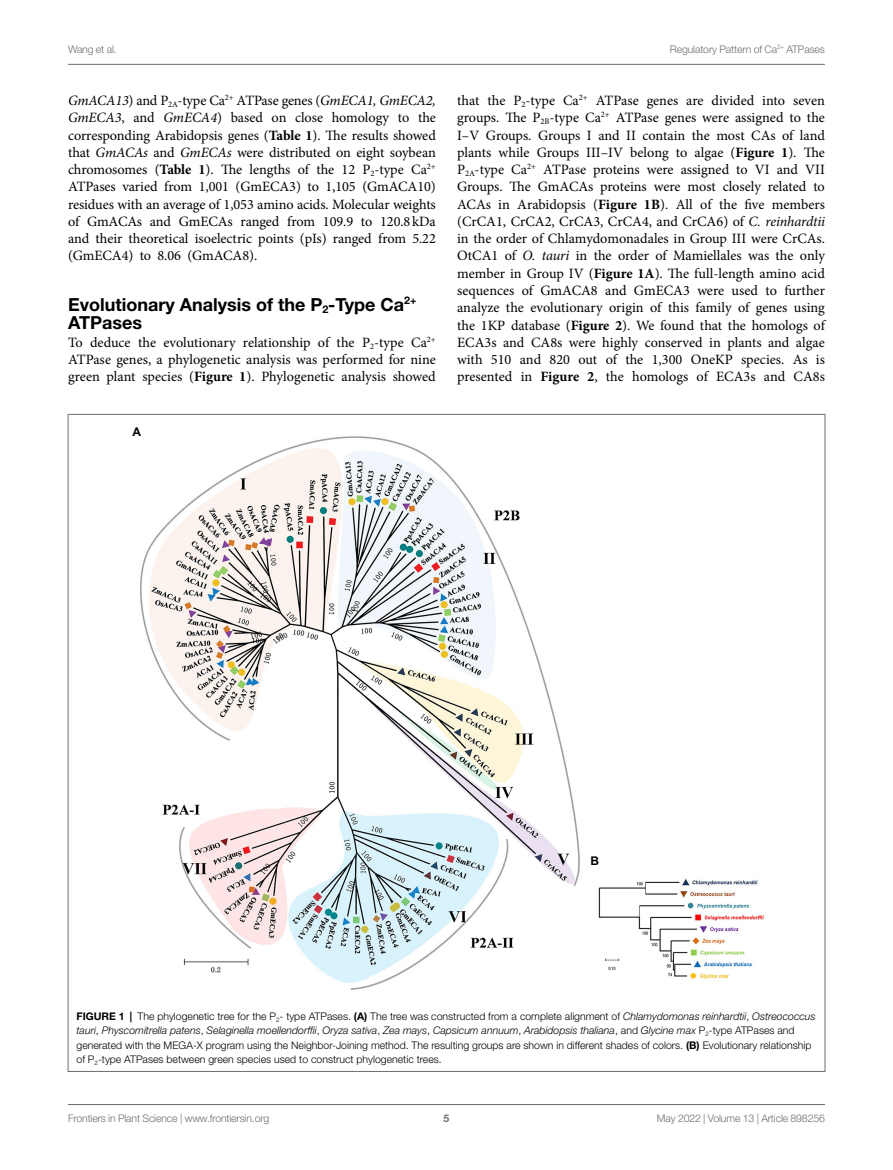
<style>
.page{position:relative;width:893px;height:1170px;background:#fff}
.page>*{position:absolute;margin:0;border:0;box-sizing:border-box;transform-origin:0 0}
.HEAD_2{font:700 18px/18.8px "Helvetica Neue LT Std";color:#000}
.TEXT_FLUSH{font:14.25px/17.2px "Minion Pro";letter-spacing:-.005em;color:#000;text-align:justify}
.t1{font:700 12px "Arial";color:#000}
.FIG_LEG{font:300 10.5px/14.2px "Helvetica Neue LT Std";color:#000}
.t2{font:300 10.5px "Helvetica Neue LT Std";letter-spacing:-.015em;color:#6d6e71}
.t3{font:700 10.5px "Helvetica Neue LT Std";color:#6d6e71}
.s1{font-style:italic}
.s2{font-weight:700}
</style>
<div class="page">
<hr style="left:68px;top:64px;width:757px;height:1px;background:#6d6e71">
<hr style="left:68px;top:1104px;width:757px;height:1px;background:#6d6e71">
<img style="left:140px;top:436px;width:624px;height:554px">
<p class="t2" style="left:68px;top:42px;width:50px">Wang et al.</p>
<p class="t2" style="left:670px;top:42px;width:157px">Regulatory Pattern of Ca<sup>2+</sup> ATPases</p>
<p class="TEXT_FLUSH" style="left:68px;top:92px;width:369px"><span class="s1">GmACA13</span>) and P<sub>2A</sub>-type Ca<sup>2+</sup> ATPase genes (<span class="s1">GmECA1, GmECA2, GmECA3</span>, and <span class="s1">GmECA4</span>) based on close homology to the corresponding Arabidopsis genes (<span class="s2">Table 1</span>). The results showed that <span class="s1">GmACAs</span> and <span class="s1">GmECAs</span> were distributed on eight soybean chromosomes (<span class="s2">Table 1</span>). The lengths of the 12 P<sub>2</sub>-type Ca<sup>2+ </sup>ATPases varied from 1,001 (GmECA3) to 1,105 (GmACA10) residues with an average of 1,053 amino acids. Molecular weights of GmACAs and GmECAs ranged from 109.9 to 120.8kDa and their theoretical isoelectric points (pIs) ranged from 5.22 (GmECA4) to 8.06 (GmACA8).</p>
<p class="HEAD_2" style="left:68px;top:294px;width:350px">Evolutionary Analysis of the P<sub>2</sub>-Type Ca<sup>2+<br></sup>ATPases</p>
<p class="TEXT_FLUSH" style="left:68px;top:333px;width:369px">To deduce the evolutionary relationship of the P<sub>2</sub>-type Ca<sup>2+ </sup>ATPase genes, a phylogenetic analysis was performed for nine green plant species (<span class="s2">Figure 1</span>). Phylogenetic analysis showed</p>
<p class="t1" style="left:132px;top:423px;width:10px">A</p>
<p class="TEXT_FLUSH" style="left:457px;top:92px;width:369px">that the P<sub>2</sub>-type Ca<sup>2+</sup> ATPase genes are divided into seven groups. The P<sub>2B</sub>-type Ca<sup>2+</sup> ATPase genes were assigned to the I–V Groups. Groups I and II contain the most CAs of land plants while Groups III–IV belong to algae (<span class="s2">Figure 1</span>). The P<sub>2A</sub>-type Ca<sup>2+</sup> ATPase proteins were assigned to VI and VII Groups. The GmACAs proteins were most closely related to ACAs in Arabidopsis (<span class="s2">Figure 1B</span>). All of the five members (CrCA1, CrCA2, CrCA3, CrCA4, and CrCA6) of <span class="s1">C. reinhardtii </span>in the order of Chlamydomonadales in Group III were CrCAs.<br>OtCA1 of <span class="s1">O. tauri</span> in the order of Mamiellales was the only member in Group IV (<span class="s2">Figure 1A</span>). The full-length amino acid sequences of GmACA8 and GmECA3 were used to further analyze the evolutionary origin of this family of genes using the 1KP database (<span class="s2">Figure 2</span>). We found that the homologs of ECA3s and CA8s were highly conserved in plants and algae with 510 and 820 out of the 1,300 OneKP species. As is presented in <span class="s2">Figure 2</span>, the homologs of ECA3s and CA8s</p>
<p class="t1" style="left:590px;top:852px;width:10px">B</p>
<p class="FIG_LEG" style="left:77px;top:1009px;width:741px"><span class="s2">FIGURE 1 |</span> The phylogenetic tree for the P<sub>2</sub>- type ATPases. <span class="s2">(A)</span> The tree was constructed from a complete alignment of <span class="s1">Chlamydomonas reinhardtii</span>, <span class="s1">Ostreococcus tauri</span>, <span class="s1">Physcomitrella patens</span>, <span class="s1">Selaginella moellendorffii</span>, <span class="s1">Oryza sativa</span>, <span class="s1">Zea mays</span>, <span class="s1">Capsicum annuum</span>, <span class="s1">Arabidopsis thaliana</span>, and <span class="s1">Glycine max</span> P<sub>2</sub>-type ATPases and generated with the MEGA-X program using the Neighbor-Joining method. The resulting groups are shown in different shades of colors. <span class="s2">(B)</span> Evolutionary relationship of P<sub>2</sub>-type ATPases between green species used to construct phylogenetic trees.</p>
<p class="t2" style="left:68px;top:1111px;width:203px">Frontiers in Plant Science | www.frontiersin.org</p>
<p class="t3" style="left:444px;top:1111px;width:7px">5</p>
<p class="t2" style="left:657px;top:1111px;width:169px">May 2022 | Volume 13 | Article 898256</p>
</div>
